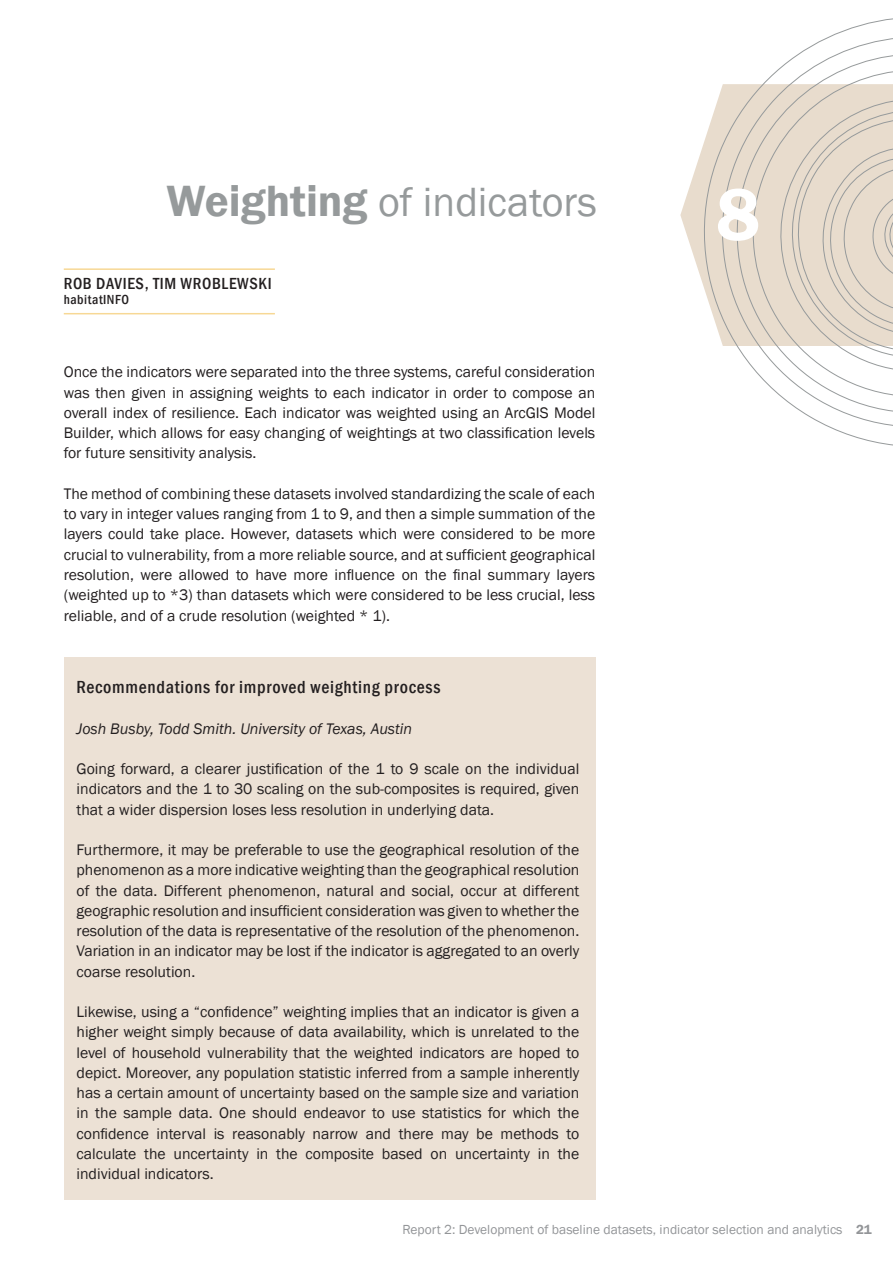
<style>
.page{position:relative;width:893px;height:1263px;background:#fff}
.page>*{position:absolute;margin:0;border:0;box-sizing:border-box;transform-origin:0 0}
.t1{font:600 76.2px "Franklin Gothic";color:#fff}
.t2{font:42px "Franklin Gothic";color:#969a9b}
.t3{font:500 condensed 18px "Franklin Gothic";letter-spacing:.04em;color:#231f20}
.t4{font:500 condensed 16.5px "Franklin Gothic";letter-spacing:.04em;color:#231f20}
.t5{font:15.75px/20.2px "Franklin Gothic";color:#231f20;text-align:justify}
.t6{font:italic 15.75px "Franklin Gothic";color:#231f20}
.t7{font:13.5px "Franklin Gothic";color:#939598}
.t8{font:500 condensed 13.5px "Franklin Gothic";letter-spacing:.04em;color:#231f20}
.s1{font-weight:600;font-size:45px}
.s2{font-weight:600}
</style>
<div class="page">
<svg style="left:680px;top:18px;width:213px;height:428px"></svg>
<svg style="left:761px;top:81px;width:132px;height:297px;background:#e5dccf"></svg>
<div style="left:64px;top:657px;width:531px;height:542px;background:#ece1d5"></div>
<hr style="left:64px;top:268px;width:211px;height:2px;background:#f7d895">
<hr style="left:64px;top:313px;width:211px;height:1px;background:#f7d895">
<h2 class="t2" style="left:167px;top:176px;width:432px"><span class="s1">Weighting</span> of indicators</h2>
<p class="t4" style="left:64px;top:272px;width:209px">ROB DAVIES, TIM WROBLEWSKI</p>
<p class="t8" style="left:64px;top:290px;width:67px">habitatINFO</p>
<p class="t5" style="left:64px;top:362px;width:533px">Once the indicators were separated into the three systems, careful consideration was then given in assigning weights to each indicator in order to compose an overall index of resilience. Each indicator was weighted using an ArcGIS Model Builder, which allows for easy changing of weightings at two classification levels for future sensitivity analysis.</p>
<p class="t5" style="left:64px;top:484px;width:533px">The method of combining these datasets involved standardizing the scale of each to vary in integer values ranging from 1 to 9, and then a simple summation of the layers could take place. However, datasets which were considered to be more crucial to vulnerability, from a more reliable source, and at sufficient geographical resolution, were allowed to have more influence on the final summary layers (weighted up to *3) than datasets which were considered to be less crucial, less reliable, and of a crude resolution (weighted * 1).</p>
<p class="t3" style="left:77px;top:675px;width:365px">Recommendations for improved weighting process</p>
<p class="t6" style="left:77px;top:718px;width:337px">Josh Busby, Todd Smith. University of Texas, Austin</p>
<p class="t5" style="left:77px;top:759px;width:504px">Going forward, a clearer justification of the 1 to 9 scale on the individual indicators and the 1 to 30 scaling on the sub-composites is required, given that a wider dispersion loses less resolution in underlying data.</p>
<p class="t5" style="left:77px;top:840px;width:504px">Furthermore, it may be preferable to use the geographical resolution of the phenomenon as a more indicative weighting than the geographical resolution of the data. Different phenomenon, natural and social, occur at different geographic resolution and insufficient consideration was given to whether the resolution of the data is representative of the resolution of the phenomenon.<br>Variation in an indicator may be lost if the indicator is aggregated to an overly coarse resolution.</p>
<p class="t5" style="left:77px;top:1002px;width:504px">Likewise, using a “confidence” weighting implies that an indicator is given a higher weight simply because of data availability, which is unrelated to the level of household vulnerability that the weighted indicators are hoped to depict. Moreover, any population statistic inferred from a sample inherently has a certain amount of uncertainty based on the sample size and variation in the sample data. One should endeavor to use statistics for which the confidence interval is reasonably narrow and there may be methods to calculate the uncertainty in the composite based on uncertainty in the individual indicators.</p>
<h1 class="t1" style="left:716px;top:168px;width:46px">8</h1>
<p class="t7" style="left:402px;top:1221px;width:471px">Report 2: Development of baseline datasets, indicator selection and analytics <span class="s2">21</span></p>
</div>
